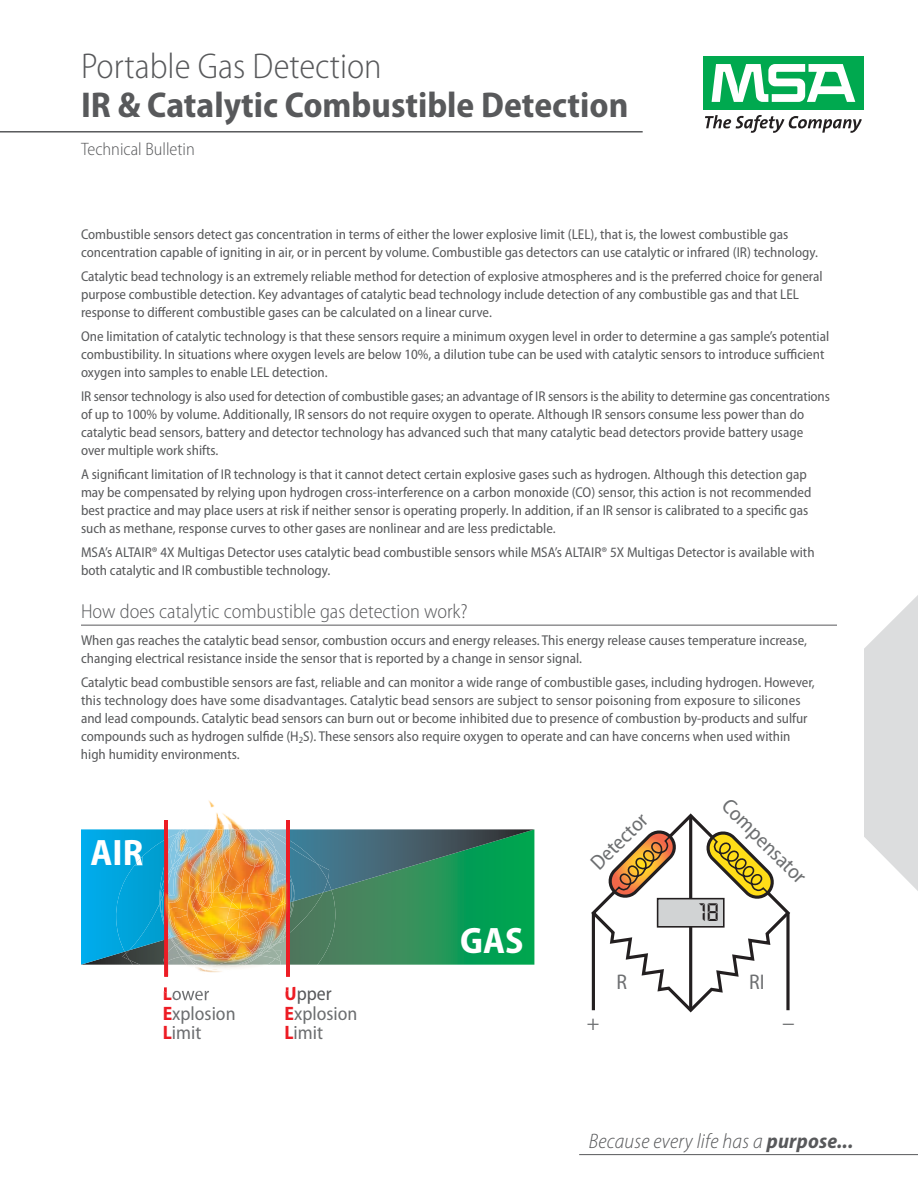
<style>
.page{position:relative;width:918px;height:1188px;background:#fff}
.page>*{position:absolute;margin:0;border:0;box-sizing:border-box;transform-origin:0 0}
.t1{font:700 semi-condensed 36.9px "Myriad Pro";color:#fff}
.t2{font:700 semi-condensed 36px "Myriad Pro";color:#58595b}
.t3{font:300 semi-condensed 36px "Myriad Pro";color:#58595b}
.t4{font:26.55px "Quartz LT Std";color:#231f20}
.t5{font:semi-condensed 21.3px "Myriad Pro";color:#6d6f71}
.t6{font:italic 300 semi-condensed 21px "Myriad Pro";letter-spacing:.01em;color:#58595b}
.t7{font:300 semi-condensed 20.25px "Myriad Pro";color:#58595b}
.t8{font:semi-condensed 19.5px/19.2px "Myriad Pro";color:#6d6f71}
.t9{font:300 semi-condensed 18px "Myriad Pro";color:#58595b}
.t10{font:semi-condensed 14.25px/18px "Myriad Pro";color:#58595b}
.s1{font-weight:700;color:#ed1c24}
.s2{color:#58595b}
.s3{font-weight:700}
</style>
<div class="page">
<hr style="left:0;top:131px;width:643px;height:2px;background:#58595b">
<div style="left:703px;top:56px;width:161px;height:54px;background:#00a94f"></div>
<svg style="left:712px;top:64px;width:143px;height:38px"></svg>
<svg style="left:705px;top:115px;width:157px;height:18px"></svg>
<hr style="left:579px;top:1154px;width:339px;height:1px;background:#58595b">
<svg style="left:864px;top:595px;width:54px;height:296px"></svg>
<hr style="left:81px;top:625px;width:756px;height:1px;background:#58595b">
<svg style="left:591px;top:816px;width:199px;height:197px"></svg>
<svg style="left:81px;top:829px;width:453px;height:136px;background:#238e71"></svg>
<img style="left:133px;top:829px;width:184px;height:167px">
<svg style="left:164px;top:987px;width:7px;height:8px"></svg>
<img style="left:173px;top:994px;width:36px;height:7px">
<svg style="left:286px;top:987px;width:7px;height:4px"></svg>
<img style="left:125px;top:890px;width:210px;height:75px">
<img style="left:116px;top:840px;width:215px;height:112px">
<svg style="left:135px;top:857px;width:8px;height:8px"></svg>
<svg style="left:122px;top:940px;width:4px;height:23px"></svg>
<img style="left:140px;top:965px;width:18px;height:7px">
<img style="left:126px;top:940px;width:32px;height:25px">
<img style="left:129px;top:904px;width:29px;height:46px">
<img style="left:295px;top:901px;width:28px;height:32px">
<img style="left:295px;top:847px;width:33px;height:54px">
<img style="left:168px;top:976px;width:112px;height:18px">
<svg style="left:195px;top:991px;width:14px;height:2px"></svg>
<img style="left:158px;top:800px;width:137px;height:176px">
<h2 class="t3" style="left:81px;top:53px;width:302px">Portable Gas Detection</h2>
<h2 class="t2" style="left:81px;top:84px;width:549px">IR &amp; Catalytic Combustible Detection</h2>
<p class="t9" style="left:81px;top:142px;width:115px">Technical Bulletin</p>
<p class="t10" style="left:81px;top:226px;width:738px">Combustible sensors detect gas concentration in terms of either the lower explosive limit (LEL), that is, the lowest combustible gas concentration capable of igniting in air, or in percent by volume. Combustible gas detectors can use catalytic or infrared (IR) technology.</p>
<p class="t10" style="left:81px;top:268px;width:743px">Catalytic bead technology is an extremely reliable method for detection of explosive atmospheres and is the preferred choice for general purpose combustible detection. Key advantages of catalytic bead technology include detection of any combustible gas and that LEL response to different combustible gases can be calculated on a linear curve.</p>
<p class="t10" style="left:81px;top:328px;width:750px">One limitation of catalytic technology is that these sensors require a minimum oxygen level in order to determine a gas sample’s potential combustibility. In situations where oxygen levels are below 10%, a dilution tube can be used with catalytic sensors to introduce sufficient oxygen into samples to enable LEL detection.</p>
<p class="t10" style="left:81px;top:388px;width:750px">IR sensor technology is also used for detection of combustible gases; an advantage of IR sensors is the ability to determine gas concentrations of up to 100% by volume. Additionally, IR sensors do not require oxygen to operate. Although IR sensors consume less power than do catalytic bead sensors, battery and detector technology has advanced such that many catalytic bead detectors provide battery usage over multiple work shifts.</p>
<p class="t10" style="left:81px;top:466px;width:732px">A significant limitation of IR technology is that it cannot detect certain explosive gases such as hydrogen. Although this detection gap may be compensated by relying upon hydrogen cross-interference on a carbon monoxide (CO) sensor, this action is not recommended best practice and may place users at risk if neither sensor is operating properly. In addition, if an IR sensor is calibrated to a specific gas such as methane, response curves to other gases are nonlinear and are less predictable.</p>
<p class="t10" style="left:81px;top:544px;width:735px">MSA’s ALTAIR® 4X Multigas Detector uses catalytic bead combustible sensors while MSA’s ALTAIR® 5X Multigas Detector is available with both catalytic and IR combustible technology.</p>
<h3 class="t7" style="left:81px;top:604px;width:388px">How does catalytic combustible gas detection work?</h3>
<p class="t10" style="left:81px;top:632px;width:727px">When gas reaches the catalytic bead sensor, combustion occurs and energy releases. This energy release causes temperature increase, changing electrical resistance inside the sensor that is reported by a change in sensor signal.</p>
<p class="t10" style="left:81px;top:675px;width:735px">Catalytic bead combustible sensors are fast, reliable and can monitor a wide range of combustible gases, including hydrogen. However, this technology does have some disadvantages. Catalytic bead sensors are subject to sensor poisoning from exposure to silicones and lead compounds. Catalytic bead sensors can burn out or become inhibited due to presence of combustion by-products and sulfur compounds such as hydrogen sulfide (H<sub>2</sub>S). These sensors also require oxygen to operate and can have concerns when used within high humidity environments.</p>
<h1 class="t1" style="left:91px;top:831px;width:54px">AIR</h1>
<h3 class="t8" style="left:163px;top:1003px;width:74px"><span class="s1">E</span>xplosion<br><span class="s1">L</span>imit</h3>
<h3 class="t8" style="left:284px;top:984px;width:74px"><span class="s1">U</span><span class="s2">pper<br></span><span class="s1">E</span>xplosion<br><span class="s1">L</span>imit</h3>
<h1 class="t1" style="left:460px;top:918px;width:65px">GAS</h1>
<h3 class="t5" style="left:585px;top:857px;width:73px;rotate:-45deg">Detector</h3>
<h3 class="t5" style="left:617px;top:969px;width:12px">R</h3>
<h3 class="t5" style="left:734px;top:793px;width:111px;rotate:45deg">Compensator</h3>
<h3 class="t4" style="left:699px;top:897px;width:22px">18</h3>
<h3 class="t5" style="left:749px;top:969px;width:17px">RI</h3>
<h3 class="t5" style="left:587px;top:1010px;width:14px">+</h3>
<h3 class="t5" style="left:782px;top:1010px;width:14px">−</h3>
<h3 class="t6" style="left:589px;top:1133px;width:266px">Because every life has a <span class="s3">purpose...</span></h3>
</div>
